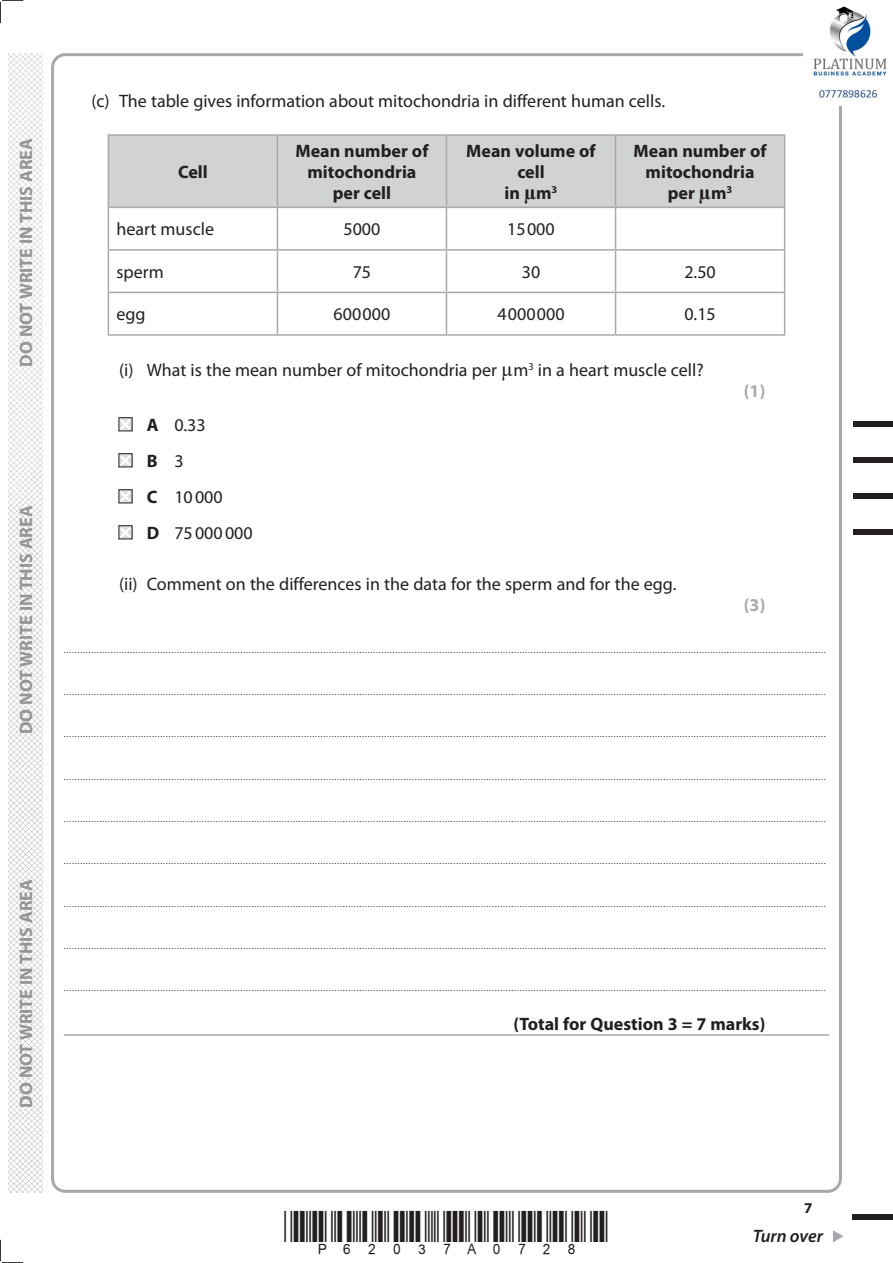
<style>
.page{position:relative;width:893px;height:1263px;background:#fff}
.page>*{position:absolute;margin:0;border:0;box-sizing:border-box;transform-origin:0 0}
.t1{font:18px/36px "Myriad Pro";color:#231f20}
.t2{font:700 18px/21px "Myriad Pro";color:#231f20;text-align:center}
.t3{font:700 18px "Myriad Pro";color:#939598}
.t4{font:italic 600 18px "Myriad Pro";letter-spacing:-.005em;color:#231f20}
.t5{font:700 18px "Myriad Pro";color:#a8a9ad}
.t6{font:700 15px "Myriad Pro";color:#231f20}
.t7{font:9px "Myriad Pro";color:#231f20}
.s1{font-family:"Times New Roman";font-size:21px}
.s2{font-weight:700}
</style>
<div class="page">
<div style="left:853px;top:1214px;width:40px;height:6px;background:#231f20"></div>
<svg style="left:833px;top:1230px;width:10px;height:12px"></svg>
<svg style="left:0;top:0;width:23px;height:23px"></svg>
<svg style="left:0;top:1240px;width:23px;height:23px"></svg>
<img style="left:9px;top:53px;width:34px;height:1140px">
<hr style="left:64px;top:1034px;width:765px;height:2px;background:#a8a9ad">
<div style="left:109px;top:136px;width:675px;height:71px;background:#d1d2d4"></div>
<hr style="left:108px;top:134px;width:169px;height:2px;background:#a8a9ad">
<hr style="left:108px;top:136px;width:1px;height:71px;background:#a8a9ad">
<hr style="left:277px;top:134px;width:169px;height:2px;background:#a8a9ad">
<hr style="left:277px;top:136px;width:1px;height:71px;background:#a8a9ad">
<hr style="left:446px;top:134px;width:170px;height:2px;background:#a8a9ad">
<hr style="left:446px;top:136px;width:1px;height:71px;background:#a8a9ad">
<hr style="left:616px;top:134px;width:169px;height:2px;background:#a8a9ad">
<hr style="left:615px;top:136px;width:1px;height:71px;background:#a8a9ad">
<hr style="left:784px;top:136px;width:1px;height:71px;background:#a8a9ad">
<hr style="left:108px;top:207px;width:169px;height:1px;background:#a8a9ad">
<hr style="left:108px;top:208px;width:1px;height:41px;background:#a8a9ad">
<hr style="left:277px;top:207px;width:169px;height:1px;background:#a8a9ad">
<hr style="left:277px;top:208px;width:1px;height:41px;background:#a8a9ad">
<hr style="left:446px;top:207px;width:170px;height:1px;background:#a8a9ad">
<hr style="left:446px;top:208px;width:1px;height:41px;background:#a8a9ad">
<hr style="left:616px;top:207px;width:169px;height:1px;background:#a8a9ad">
<hr style="left:615px;top:208px;width:1px;height:41px;background:#a8a9ad">
<hr style="left:784px;top:208px;width:1px;height:41px;background:#a8a9ad">
<hr style="left:108px;top:249px;width:169px;height:2px;background:#a8a9ad">
<hr style="left:108px;top:251px;width:1px;height:41px;background:#a8a9ad">
<hr style="left:277px;top:249px;width:169px;height:2px;background:#a8a9ad">
<hr style="left:277px;top:251px;width:1px;height:41px;background:#a8a9ad">
<hr style="left:446px;top:249px;width:170px;height:2px;background:#a8a9ad">
<hr style="left:446px;top:251px;width:1px;height:41px;background:#a8a9ad">
<hr style="left:616px;top:249px;width:169px;height:2px;background:#a8a9ad">
<hr style="left:615px;top:251px;width:1px;height:41px;background:#a8a9ad">
<hr style="left:784px;top:251px;width:1px;height:41px;background:#a8a9ad">
<hr style="left:108px;top:292px;width:169px;height:1px;background:#a8a9ad">
<hr style="left:108px;top:293px;width:1px;height:41px;background:#a8a9ad">
<hr style="left:277px;top:292px;width:169px;height:1px;background:#a8a9ad">
<hr style="left:277px;top:293px;width:1px;height:41px;background:#a8a9ad">
<hr style="left:446px;top:292px;width:170px;height:1px;background:#a8a9ad">
<hr style="left:446px;top:293px;width:1px;height:41px;background:#a8a9ad">
<hr style="left:616px;top:292px;width:169px;height:1px;background:#a8a9ad">
<hr style="left:615px;top:293px;width:1px;height:41px;background:#a8a9ad">
<hr style="left:784px;top:293px;width:1px;height:41px;background:#a8a9ad">
<hr style="left:108px;top:334px;width:169px;height:2px;background:#a8a9ad">
<hr style="left:277px;top:334px;width:169px;height:2px;background:#a8a9ad">
<hr style="left:446px;top:334px;width:170px;height:2px;background:#a8a9ad">
<hr style="left:616px;top:334px;width:169px;height:2px;background:#a8a9ad">
<svg style="left:118px;top:417px;width:15px;height:15px"></svg>
<svg style="left:118px;top:453px;width:15px;height:15px"></svg>
<svg style="left:118px;top:489px;width:15px;height:15px"></svg>
<svg style="left:118px;top:525px;width:15px;height:15px"></svg>
<div style="left:853px;top:421px;width:40px;height:6px;background:#231f20"></div>
<div style="left:853px;top:457px;width:40px;height:6px;background:#231f20"></div>
<div style="left:853px;top:493px;width:40px;height:6px;background:#231f20"></div>
<div style="left:853px;top:529px;width:40px;height:6px;background:#231f20"></div>
<img style="left:813px;top:6px;width:75px;height:93px">
<h1 class="t3" style="left:14px;top:367px;width:230px;rotate:-90deg">DO NOT WRITE IN THIS AREA</h1>
<h1 class="t3" style="left:14px;top:734px;width:230px;rotate:-90deg">DO NOT WRITE IN THIS AREA</h1>
<h1 class="t3" style="left:14px;top:1108px;width:230px;rotate:-90deg">DO NOT WRITE IN THIS AREA</h1>
<h1 class="t1" style="left:91px;top:83px;width:575px">(c) The table gives information about mitochondria in different human cells.</h1>
<h1 class="t2" style="left:178px;top:161px;width:31px">Cell</h1>
<h1 class="t2" style="left:295px;top:140px;width:135px">Mean number of mitochondria per cell</h1>
<h1 class="t2" style="left:466px;top:140px;width:131px">Mean volume of cell<br>in <span class="s1">µ</span>m<sup>3</sup></h1>
<h1 class="t2" style="left:634px;top:140px;width:135px">Mean number of mitochondria per <span class="s1">µ</span>m<sup>3</sup></h1>
<h1 class="t1" style="left:116px;top:211px;width:99px">heart muscle</h1>
<h1 class="t1" style="left:343px;top:211px;width:38px">5000</h1>
<h1 class="t1" style="left:507px;top:211px;width:49px">15000</h1>
<h1 class="t1" style="left:116px;top:254px;width:49px">sperm</h1>
<h1 class="t1" style="left:353px;top:254px;width:20px">75</h1>
<h1 class="t1" style="left:522px;top:254px;width:20px">30</h1>
<h1 class="t1" style="left:684px;top:254px;width:33px">2.50</h1>
<h1 class="t1" style="left:116px;top:296px;width:31px">egg</h1>
<h1 class="t1" style="left:334px;top:296px;width:58px">600000</h1>
<h1 class="t1" style="left:497px;top:296px;width:69px">4000000</h1>
<h1 class="t1" style="left:684px;top:296px;width:33px">0.15</h1>
<h1 class="t1" style="left:119px;top:352px;width:586px">(i) What is the mean number of mitochondria per <span class="s1">µ</span>m<sup>3</sup> in a heart muscle cell?</h1>
<h1 class="t1" style="left:147px;top:407px;width:108px"><span class="s2">A</span> 0.33<br><span class="s2">B</span> 3<br><span class="s2">C</span> 10000<br><span class="s2">D</span> 75000000</h1>
<h1 class="t1" style="left:119px;top:565px;width:559px">(ii) Comment on the differences in the data for the sperm and for the egg.</h1>
<h1 class="t5" style="left:744px;top:379px;width:23px">(1)</h1>
<h1 class="t5" style="left:744px;top:593px;width:23px">(3)</h1>
<p class="t7" style="left:64px;top:644px;width:763px">....................................................................................................................................................................................................................................................................................</p>
<p class="t7" style="left:64px;top:687px;width:763px">....................................................................................................................................................................................................................................................................................</p>
<p class="t7" style="left:64px;top:729px;width:763px">....................................................................................................................................................................................................................................................................................</p>
<p class="t7" style="left:64px;top:771px;width:763px">....................................................................................................................................................................................................................................................................................</p>
<p class="t7" style="left:64px;top:813px;width:763px">....................................................................................................................................................................................................................................................................................</p>
<p class="t7" style="left:64px;top:856px;width:763px">....................................................................................................................................................................................................................................................................................</p>
<p class="t7" style="left:64px;top:898px;width:763px">....................................................................................................................................................................................................................................................................................</p>
<p class="t7" style="left:64px;top:940px;width:763px">....................................................................................................................................................................................................................................................................................</p>
<p class="t7" style="left:64px;top:982px;width:763px">....................................................................................................................................................................................................................................................................................</p>
<h1 class="t2" style="left:513px;top:1013px;width:254px">(Total for Question 3 = 7 marks)</h1>
<h2 class="t6" style="left:804px;top:1198px;width:10px">7</h2>
<h1 class="t4" style="left:753px;top:1225px;width:72px">Turn over</h1>
</div>
